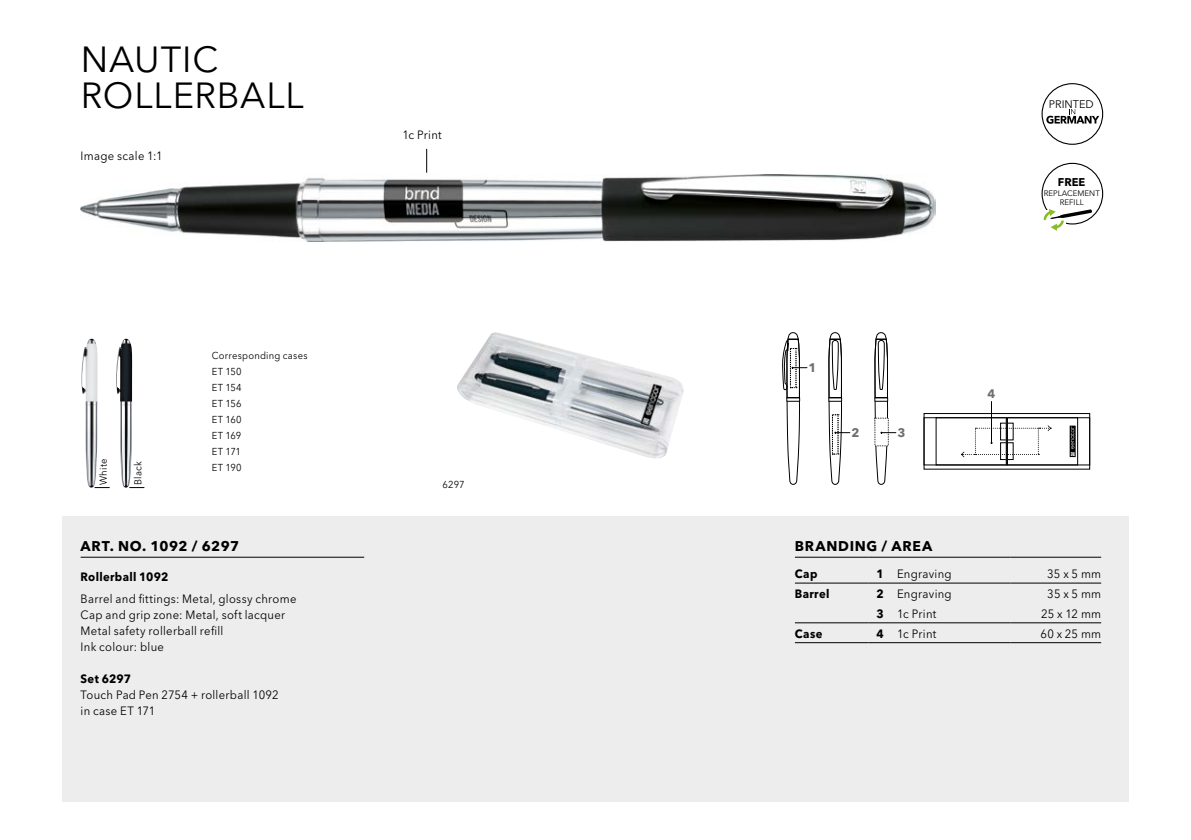
<style>
.page{position:relative;width:1191px;height:840px;background:#fff}
.page>*{position:absolute;margin:0;border:0;box-sizing:border-box;transform-origin:0 0}
.t1{font:36px/36px "Avenir Next W1 G";letter-spacing:.025em;color:#000}
.t2{font:700 14px "Avenir Next W1 G";letter-spacing:.05em;color:#000}
.t3{font:700 12.4px "Avenir Next W1 G";color:#706f6f}
.t4{font:700 12.2px "Avenir Next W1 G";color:#706f6f}
.t5{font:12px/16px "Avenir Next W1 G";letter-spacing:.025em;color:#000;scale:.94 1}
.t6{font:700 12px "Avenir Next W1 G";letter-spacing:.03em;color:#000;scale:.94 1}
.t7{font:700 11.2px "Avenir Next W1 G";color:#000}
.t8{font:11px "Avenir Next W1 G";color:#000}
.t9{font:10px/16px "Avenir Next W1 G";letter-spacing:.025em;color:#000;scale:.94 1}
.t10{font:8px/9.4px "Avenir Next W1 G";color:#000;text-align:center}
.s1{font-weight:700}
</style>
<div class="page">
<div style="left:63px;top:516px;width:1066px;height:285px;background:#ededed"></div>
<img style="left:81px;top:174px;width:854px;height:67px">
<img style="left:116px;top:338px;width:16px;height:149px">
<img style="left:81px;top:338px;width:17px;height:149px">
<svg style="left:95px;top:487px;width:15px;height:1px"></svg>
<svg style="left:129px;top:487px;width:15px;height:1px"></svg>
<img style="left:457px;top:332px;width:227px;height:126px">
<hr style="left:991px;top:401px;width:1px;height:41px;background:#000">
<div style="left:923px;top:413px;width:167px;height:56px;border:1px solid #000"></div>
<div style="left:923px;top:417px;width:167px;height:48px;border:1px solid #000"></div>
<div style="left:936px;top:417px;width:141px;height:48px;border:1px solid #000"></div>
<div style="left:1000px;top:422px;width:13px;height:18px;border:1px solid #000"></div>
<div style="left:1000px;top:442px;width:13px;height:17px;border:1px solid #000"></div>
<div style="left:1006px;top:417px;width:1px;height:48px;border:1px solid #000"></div>
<svg style="left:1069px;top:425px;width:6px;height:32px"></svg>
<svg style="left:961px;top:425px;width:90px;height:32px"></svg>
<svg style="left:828px;top:332px;width:22px;height:153px"></svg>
<svg style="left:782px;top:332px;width:25px;height:153px"></svg>
<svg style="left:874px;top:332px;width:22px;height:153px"></svg>
<hr style="left:81px;top:556px;width:283px;height:1px;background:#000">
<svg style="left:1041px;top:83px;width:62px;height:62px"></svg>
<svg style="left:1041px;top:163px;width:62px;height:68px"></svg>
<hr style="left:795px;top:556px;width:73px;height:1px;background:#000">
<svg style="left:868px;top:556px;width:29px;height:1px"></svg>
<hr style="left:897px;top:556px;width:113px;height:1px;background:#000">
<hr style="left:1010px;top:556px;width:91px;height:1px;background:#000">
<hr style="left:795px;top:582px;width:73px;height:1px;background:#000">
<svg style="left:868px;top:582px;width:29px;height:1px"></svg>
<hr style="left:897px;top:582px;width:113px;height:1px;background:#000">
<hr style="left:1010px;top:582px;width:91px;height:1px;background:#000">
<hr style="left:795px;top:622px;width:73px;height:1px;background:#000">
<svg style="left:868px;top:622px;width:29px;height:1px"></svg>
<hr style="left:897px;top:622px;width:113px;height:1px;background:#000">
<hr style="left:1010px;top:622px;width:91px;height:1px;background:#000">
<hr style="left:795px;top:642px;width:73px;height:1px;background:#000">
<svg style="left:868px;top:642px;width:29px;height:1px"></svg>
<hr style="left:897px;top:642px;width:113px;height:1px;background:#000">
<hr style="left:1010px;top:642px;width:91px;height:1px;background:#000">
<svg style="left:426px;top:149px;width:1px;height:23px"></svg>
<h1 class="t1" style="left:81px;top:41px;width:225px">NAUTIC<br>ROLLERBALL</h1>
<p class="t5" style="left:81px;top:148px;width:89px">Image scale 1:1</p>
<p class="t9" style="left:95px;top:485px;width:30px;rotate:-90deg">White</p>
<p class="t9" style="left:130px;top:485px;width:27px;rotate:-90deg">Black</p>
<p class="t9" style="left:212px;top:347px;width:103px">Corresponding cases<br>ET 150<br>ET 154<br>ET 156<br>ET 160<br>ET 169<br>ET 171<br>ET 190</p>
<p class="t2" style="left:81px;top:537px;width:160px">ART. NO. 1092 / 6297</p>
<p class="t6" style="left:81px;top:569px;width:95px">Rollerball 1092</p>
<p class="t5" style="left:81px;top:591px;width:231px">Barrel and fittings: Metal, glossy chrome<br>Cap and grip zone: Metal, soft lacquer<br>Metal safety rollerball refill<br>Ink colour: blue</p>
<p class="t6" style="left:81px;top:671px;width:55px">Set 6297</p>
<p class="t5" style="left:81px;top:687px;width:212px">Touch Pad Pen 2754 + rollerball 1092 in case ET 171</p>
<p class="t5" style="left:402px;top:127px;width:43px">1c Print</p>
<p class="t9" style="left:442px;top:476px;width:25px">6297</p>
<p class="t8" style="left:1048px;top:97px;width:46px">PRINTED</p>
<p class="t3" style="left:808px;top:359px;width:9px">1</p>
<p class="t3" style="left:851px;top:424px;width:9px">2</p>
<p class="t3" style="left:897px;top:424px;width:9px">3</p>
<p class="t7" style="left:1058px;top:175px;width:29px">FREE</p>
<p class="t10" style="left:1043px;top:188px;width:58px">REPLACEMENT<br>REFILL</p>
<p class="t4" style="left:987px;top:386px;width:9px">4</p>
<p class="t2" style="left:795px;top:537px;width:139px">BRANDING / AREA</p>
<p class="t6" style="left:795px;top:566px;width:25px">Cap</p>
<p class="t5" style="left:876px;top:565px;width:82px"><span class="s1">1</span> Engraving</p>
<p class="t5" style="left:1047px;top:565px;width:59px">35 x 5 mm</p>
<p class="t6" style="left:795px;top:586px;width:38px">Barrel</p>
<p class="t5" style="left:876px;top:585px;width:82px"><span class="s1">2</span> Engraving</p>
<p class="t5" style="left:1047px;top:585px;width:59px">35 x 5 mm</p>
<p class="t5" style="left:876px;top:605px;width:65px"><span class="s1">3</span> 1c Print</p>
<p class="t5" style="left:1041px;top:605px;width:65px">25 x 12 mm</p>
<p class="t6" style="left:795px;top:625px;width:31px">Case</p>
<p class="t5" style="left:876px;top:625px;width:65px"><span class="s1">4</span> 1c Print</p>
<p class="t5" style="left:1040px;top:625px;width:66px">60 x 25 mm</p>
</div>
